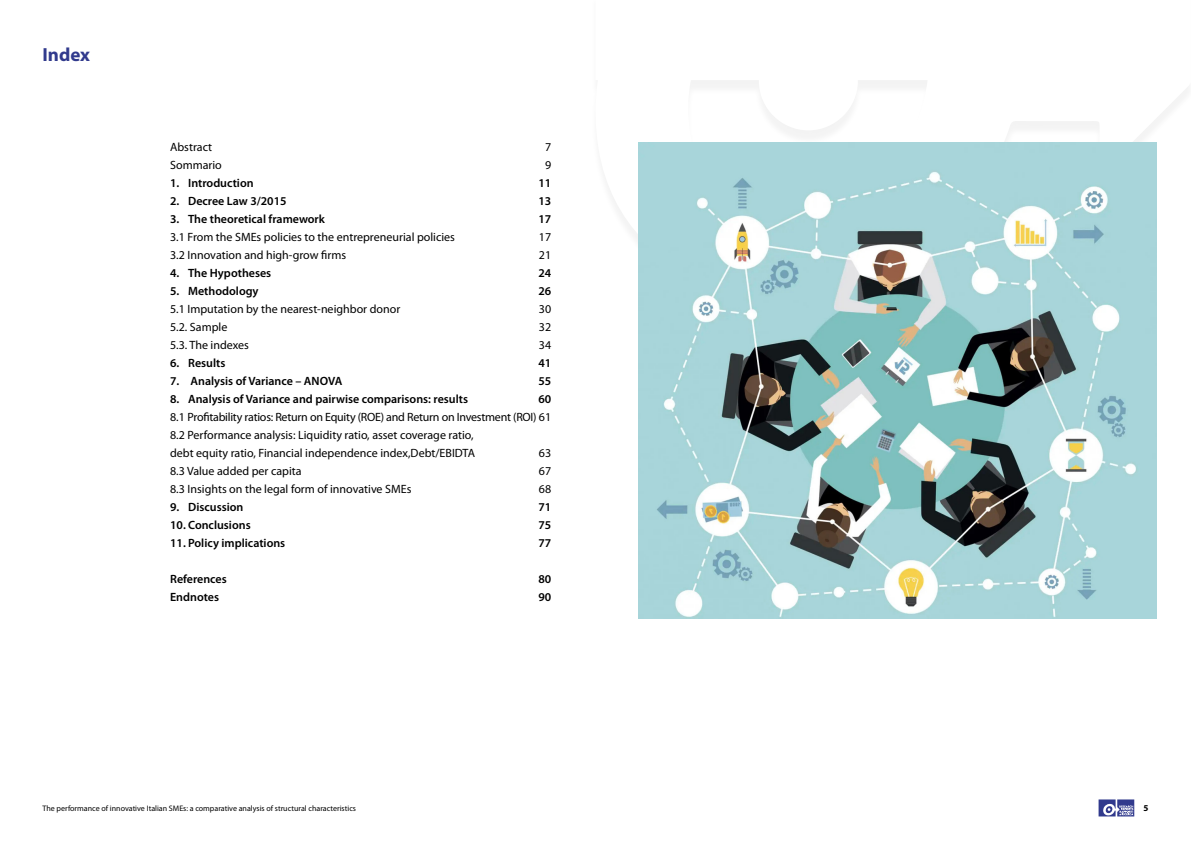
<style>
.page{position:relative;width:1191px;height:842px;background:#fff}
.page>*{position:absolute;margin:0;border:0;box-sizing:border-box;transform-origin:0 0}
.t1{font:700 19px "Myriad Pro";color:#313a8d}
.t2{font:12px/18px "Myriad Pro";color:#000}
.t3{font:600 12px "Myriad Pro";color:#000}
.t4{font:700 9px "Myriad Pro";color:#000}
.t5{font:8px "Myriad Pro";color:#000}
</style>
<div class="page">
<svg style="left:610px;top:80px;width:578px;height:159px"></svg>
<svg style="left:1098px;top:799px;width:36px;height:17px"></svg>
<img style="left:638px;top:142px;width:519px;height:477px">
<h1 class="t1" style="left:43px;top:43px;width:49px">Index</h1>
<p class="t2" style="left:170px;top:138px;width:44px">Abstract</p>
<p class="t2" style="left:545px;top:138px;width:8px">7</p>
<p class="t2" style="left:170px;top:156px;width:53px">Sommario</p>
<p class="t2" style="left:545px;top:156px;width:8px">9</p>
<p class="t3" style="left:170px;top:175px;width:85px">1. Introduction</p>
<p class="t3" style="left:538px;top:175px;width:14px">11</p>
<p class="t3" style="left:170px;top:193px;width:118px">2. Decree Law 3/2015</p>
<p class="t3" style="left:538px;top:193px;width:14px">13</p>
<p class="t3" style="left:170px;top:211px;width:156px">3. The theoretical framework</p>
<p class="t3" style="left:538px;top:211px;width:14px">17</p>
<p class="t2" style="left:170px;top:228px;width:286px">3.1 From the SMEs policies to the entrepreneurial policies</p>
<p class="t2" style="left:539px;top:228px;width:14px">17</p>
<p class="t2" style="left:170px;top:246px;width:177px">3.2 Innovation and high-grow firms</p>
<p class="t2" style="left:539px;top:246px;width:14px">21</p>
<p class="t3" style="left:170px;top:265px;width:103px">4. The Hypotheses</p>
<p class="t3" style="left:538px;top:265px;width:14px">24</p>
<p class="t3" style="left:170px;top:283px;width:90px">5. Methodology</p>
<p class="t3" style="left:538px;top:283px;width:14px">26</p>
<p class="t2" style="left:170px;top:300px;width:232px">5.1 Imputation by the nearest-neighbor donor</p>
<p class="t2" style="left:539px;top:300px;width:14px">30</p>
<p class="t2" style="left:170px;top:318px;width:59px">5.2. Sample</p>
<p class="t2" style="left:539px;top:318px;width:14px">32</p>
<p class="t2" style="left:170px;top:336px;width:80px">5.3. The indexes</p>
<p class="t2" style="left:539px;top:336px;width:14px">34</p>
<p class="t3" style="left:170px;top:355px;width:57px">6. Results</p>
<p class="t3" style="left:538px;top:355px;width:14px">41</p>
<p class="t3" style="left:170px;top:373px;width:174px">7. Analysis of Variance – ANOVA</p>
<p class="t3" style="left:538px;top:373px;width:14px">55</p>
<p class="t3" style="left:170px;top:391px;width:299px">8. Analysis of Variance and pairwise comparisons: results</p>
<p class="t3" style="left:538px;top:391px;width:14px">60</p>
<p class="t2" style="left:170px;top:408px;width:383px">8.1 Profitability ratios: Return on Equity (ROE) and Return on Investment (ROI) 61<br>8.2 Performance analysis: Liquidity ratio, asset coverage ratio,<br>debt equity ratio, Financial independence index,Debt/EBIDTA</p>
<p class="t2" style="left:539px;top:444px;width:14px">63</p>
<p class="t2" style="left:170px;top:462px;width:133px">8.3 Value added per capita</p>
<p class="t2" style="left:539px;top:462px;width:14px">67</p>
<p class="t2" style="left:170px;top:480px;width:243px">8.3 Insights on the legal form of innovative SMEs</p>
<p class="t2" style="left:539px;top:480px;width:14px">68</p>
<p class="t3" style="left:170px;top:499px;width:75px">9. Discussion</p>
<p class="t3" style="left:538px;top:499px;width:14px">71</p>
<p class="t3" style="left:170px;top:517px;width:82px">10. Conclusions</p>
<p class="t3" style="left:538px;top:517px;width:14px">75</p>
<p class="t3" style="left:170px;top:535px;width:117px">11. Policy implications</p>
<p class="t3" style="left:538px;top:535px;width:14px">77</p>
<p class="t3" style="left:170px;top:571px;width:58px">References</p>
<p class="t3" style="left:538px;top:571px;width:14px">80</p>
<p class="t3" style="left:170px;top:589px;width:50px">Endnotes</p>
<p class="t3" style="left:538px;top:589px;width:14px">90</p>
<p class="t5" style="left:43px;top:804px;width:315px">The performance of innovative Italian SMEs: a comparative analysis of structural characteristics</p>
<p class="t4" style="left:1143px;top:803px;width:6px">5</p>
</div>
